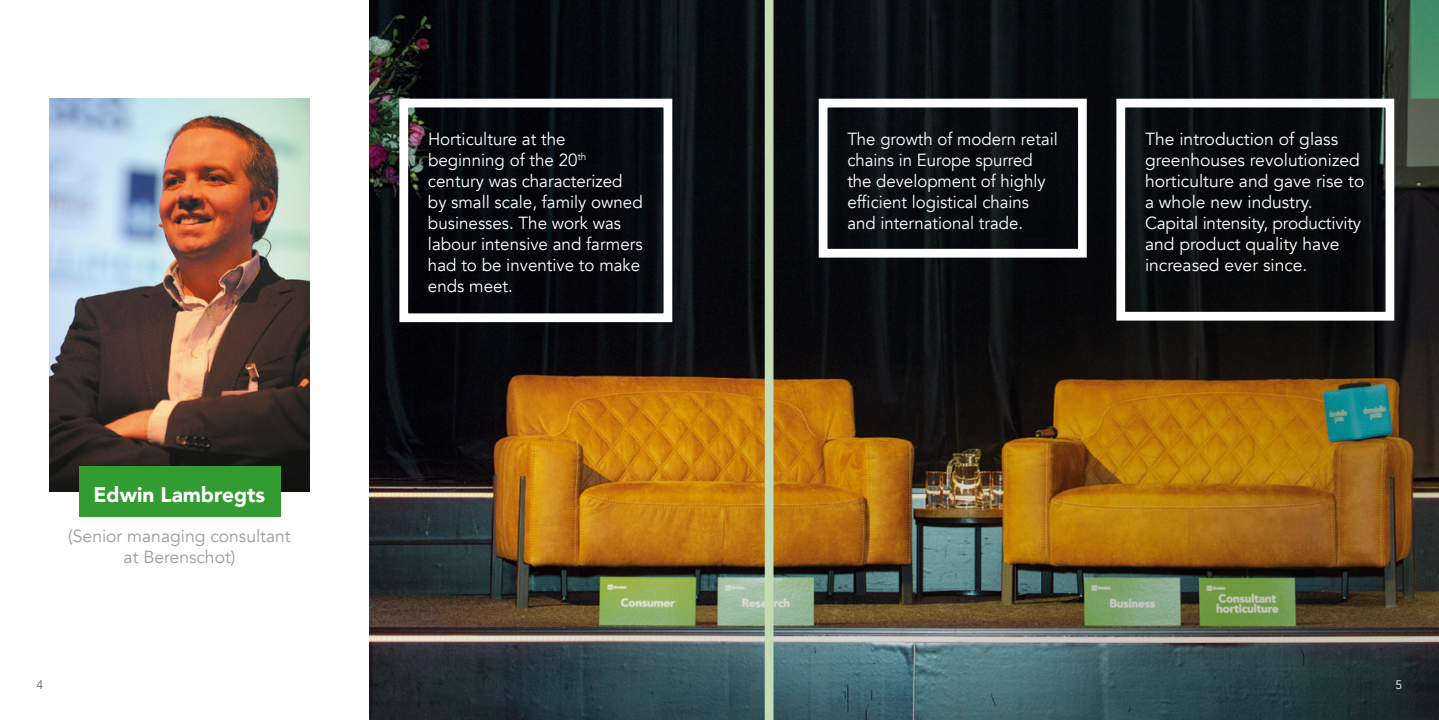
<style>
.page{position:relative;width:1439px;height:720px;background:#fff}
.page>*{position:absolute;margin:0;border:0;box-sizing:border-box;transform-origin:0 0}
.t1{font:900 21px "Avenir";color:#fff}
.t2{font:17.5px/21px "Avenir";color:#fff}
.t3{font:17.5px/21px "Avenir";color:#fff;scale:.96 1}
.t4{font:17.5px/21px "Avenir";color:#9d9d9c;text-align:center}
.t5{font:12.25px "Avenir";color:#646363}
.t6{font:12.25px "Avenir";color:#fff}
</style>
<div class="page">
<img style="left:370px;top:0;width:1069px;height:719px">
<div style="left:399px;top:99px;width:273px;height:223px;border:9px solid #fff"></div>
<div style="left:1116px;top:99px;width:278px;height:221px;border:9px solid #fff"></div>
<div style="left:819px;top:99px;width:267px;height:158px;border:9px solid #fff"></div>
<div style="left:765px;top:0;width:8px;height:719px;background:#c4dbb6"></div>
<img style="left:50px;top:99px;width:259px;height:392px">
<div style="left:79px;top:466px;width:201px;height:51px;background:#329c32"></div>
<p class="t1" style="left:93px;top:477px;width:173px">Edwin Lambregts</p>
<p class="t4" style="left:68px;top:525px;width:224px">(Senior managing consultant at Berenschot)</p>
<p class="t2" style="left:428px;top:128px;width:216px">Horticulture at the beginning of the 20<sup>th </sup>century was characterized by small scale, family owned businesses. The work was labour intensive and farmers had to be inventive to make ends meet.</p>
<p class="t2" style="left:1145px;top:128px;width:221px">The introduction of glass greenhouses revolutionized horticulture and gave rise to a whole new industry.<br>Capital intensity, productivity and product quality have increased ever since.</p>
<p class="t3" style="left:847px;top:128px;width:221px">The growth of modern retail chains in Europe spurred the development of highly efficient logistical chains and international trade.</p>
<p class="t5" style="left:37px;top:677px;width:8px">4</p>
<p class="t6" style="left:1395px;top:677px;width:8px">5</p>
</div>
